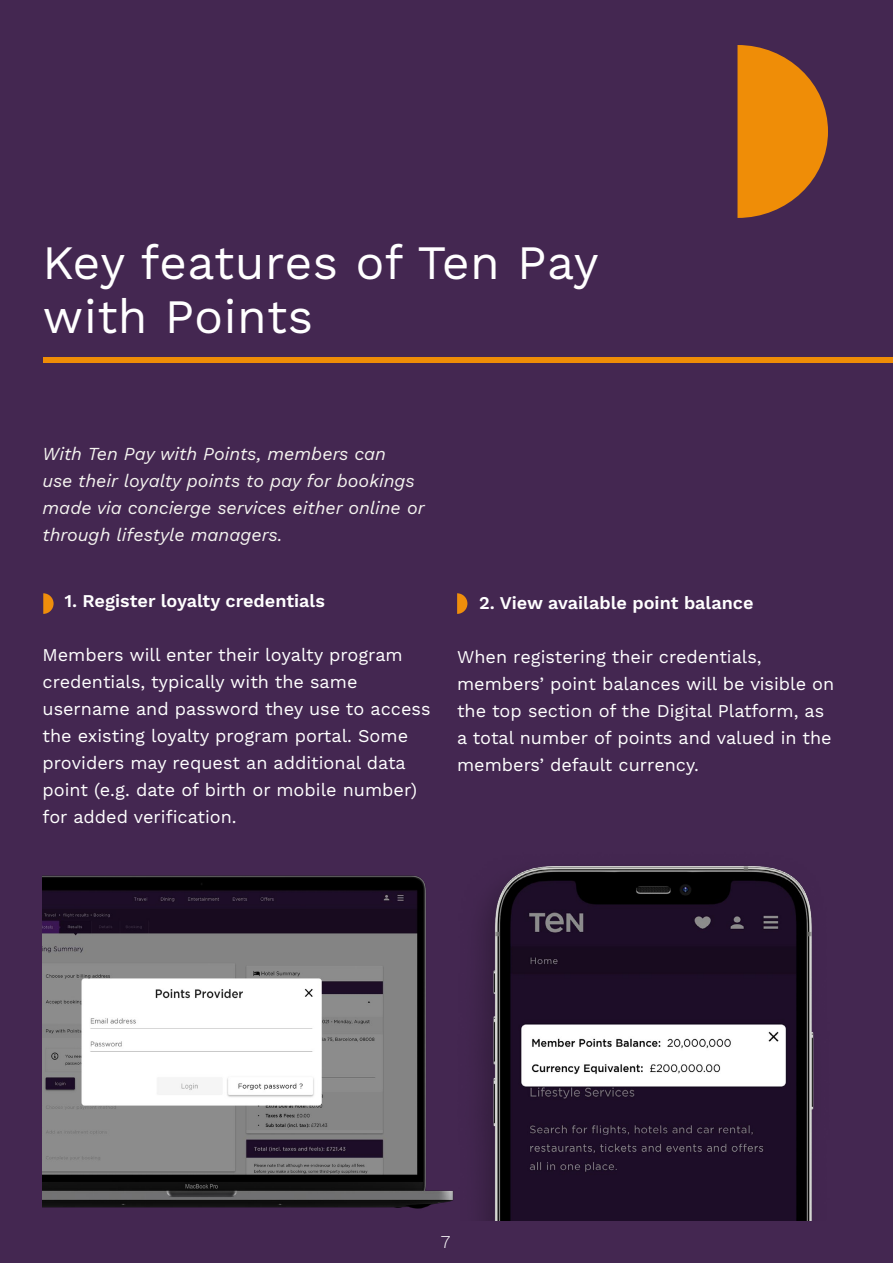
<style>
.page{position:relative;width:893px;height:1263px;background:#442751}
.page>*{position:absolute;margin:0;border:0;box-sizing:border-box;transform-origin:0 0}
.t1{font:48px/54px "Work Sans";letter-spacing:.01em;color:#fff}
.t2{font:18px/27px "Work Sans";color:#fff}
.t3{font:italic 18px/27px "Work Sans";color:#f5f4f0}
.t4{font:600 18px "Work Sans";color:#fff}
.t5{font:300 18px "Work Sans";color:#fff}
</style>
<div class="page">
<svg style="left:457px;top:593px;width:10px;height:21px"></svg>
<img style="left:43px;top:866px;width:431px;height:388px">
<svg style="left:43px;top:593px;width:11px;height:21px"></svg>
<div style="left:43px;top:357px;width:850px;height:6px;background:#ef8d07"></div>
<svg style="left:737px;top:45px;width:91px;height:173px;background:#c97617"></svg>
<img style="left:457px;top:825px;width:393px;height:395px">
<h1 class="t1" style="left:43px;top:238px;width:558px">Key features of Ten Pay with Points</h1>
<p class="t3" style="left:43px;top:439px;width:384px">With Ten Pay with Points, members can<br>use their loyalty points to pay for bookings made via concierge services either online or through lifestyle managers.</p>
<p class="t4" style="left:64px;top:590px;width:262px">1. Register loyalty credentials</p>
<p class="t2" style="left:43px;top:642px;width:389px">Members will enter their loyalty program credentials, typically with the same username and password they use to access the existing loyalty program portal. Some providers may request an additional data point (e.g. date of birth or mobile number) for added verification.</p>
<p class="t4" style="left:479px;top:593px;width:276px">2. View available point balance</p>
<p class="t2" style="left:457px;top:645px;width:379px">When registering their credentials, members’ point balances will be visible on the top section of the Digital Platform, as a total number of points and valued in the members’ default currency.</p>
<p class="t5" style="left:441px;top:1231px;width:11px">7</p>
</div>
